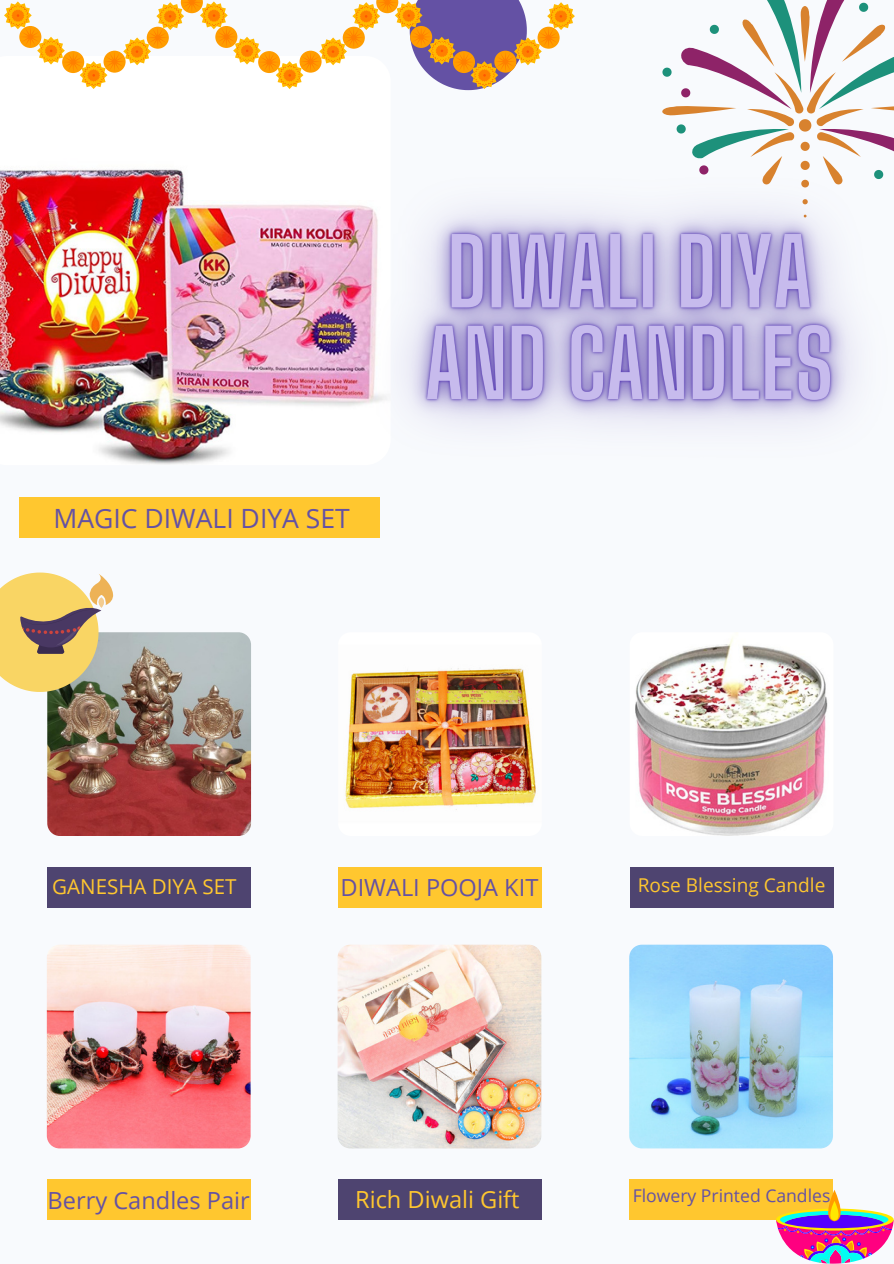
<style>
.page{position:relative;width:894px;height:1264px;background:#fff}
.page>*{position:absolute;margin:0;border:0;box-sizing:border-box;transform-origin:0 0}
.t1{font:26.55px "Open Sans";color:#6451a4}
.t2{font:23.55px "Open Sans";color:#6451a4}
.t3{font:23.55px "Open Sans";color:#ffc72f}
.t4{font:20.55px "Open Sans";color:#ffc72f}
.t5{font:19.05px "Open Sans";color:#ffc72f}
.t6{font:17.55px "Open Sans";color:#6451a4}
</style>
<div class="page">
<div style="left:0;top:0;width:893px;height:1263px;background:#f8fafd"></div>
<img style="left:0;top:169px;width:320px;height:296px">
<img style="left:47px;top:632px;width:204px;height:204px;border-radius:13px">
<img style="left:338px;top:632px;width:203px;height:204px;border-radius:13px">
<img style="left:629px;top:632px;width:204px;height:204px;border-radius:13px">
<div style="left:47px;top:867px;width:204px;height:40px;background:#4e4470"></div>
<div style="left:338px;top:867px;width:204px;height:40px;background:#ffc72f"></div>
<div style="left:629px;top:867px;width:204px;height:40px;background:#4e4470"></div>
<div style="left:19px;top:497px;width:361px;height:41px;background:#ffc72f"></div>
<img style="left:47px;top:944px;width:203px;height:204px;border-radius:13px">
<img style="left:337px;top:944px;width:204px;height:204px;border-radius:13px">
<img style="left:629px;top:944px;width:203px;height:204px;border-radius:13px">
<div style="left:47px;top:1179px;width:204px;height:40px;background:#ffc72f"></div>
<div style="left:337px;top:1179px;width:204px;height:40px;background:#4e4470"></div>
<div style="left:629px;top:1179px;width:203px;height:40px;background:#ffc72f"></div>
<svg style="left:662px;top:0;width:231px;height:114px"></svg>
<svg style="left:8px;top:2px;width:563px;height:27px"></svg>
<svg style="left:17px;top:0;width:545px;height:90px"></svg>
<svg style="left:775px;top:1189px;width:118px;height:74px"></svg>
<svg style="left:0;top:572px;width:113px;height:120px;background:#d5bd7c"></svg>
<img style="left:320px;top:114px;width:573px;height:311px">
<p class="t1" style="left:53px;top:499px;width:298px">MAGIC DIWALI DIYA SET</p>
<p class="t4" style="left:52px;top:871px;width:186px">GANESHA DIYA SET</p>
<p class="t5" style="left:637px;top:871px;width:189px">Rose Blessing Candle</p>
<p class="t2" style="left:340px;top:871px;width:199px">DIWALI POOJA KIT</p>
<p class="t2" style="left:48px;top:1183px;width:204px">Berry Candles Pair</p>
<p class="t3" style="left:355px;top:1182px;width:166px">Rich Diwali Gift</p>
<p class="t6" style="left:632px;top:1183px;width:199px">Flowery Printed Candles</p>
</div>
